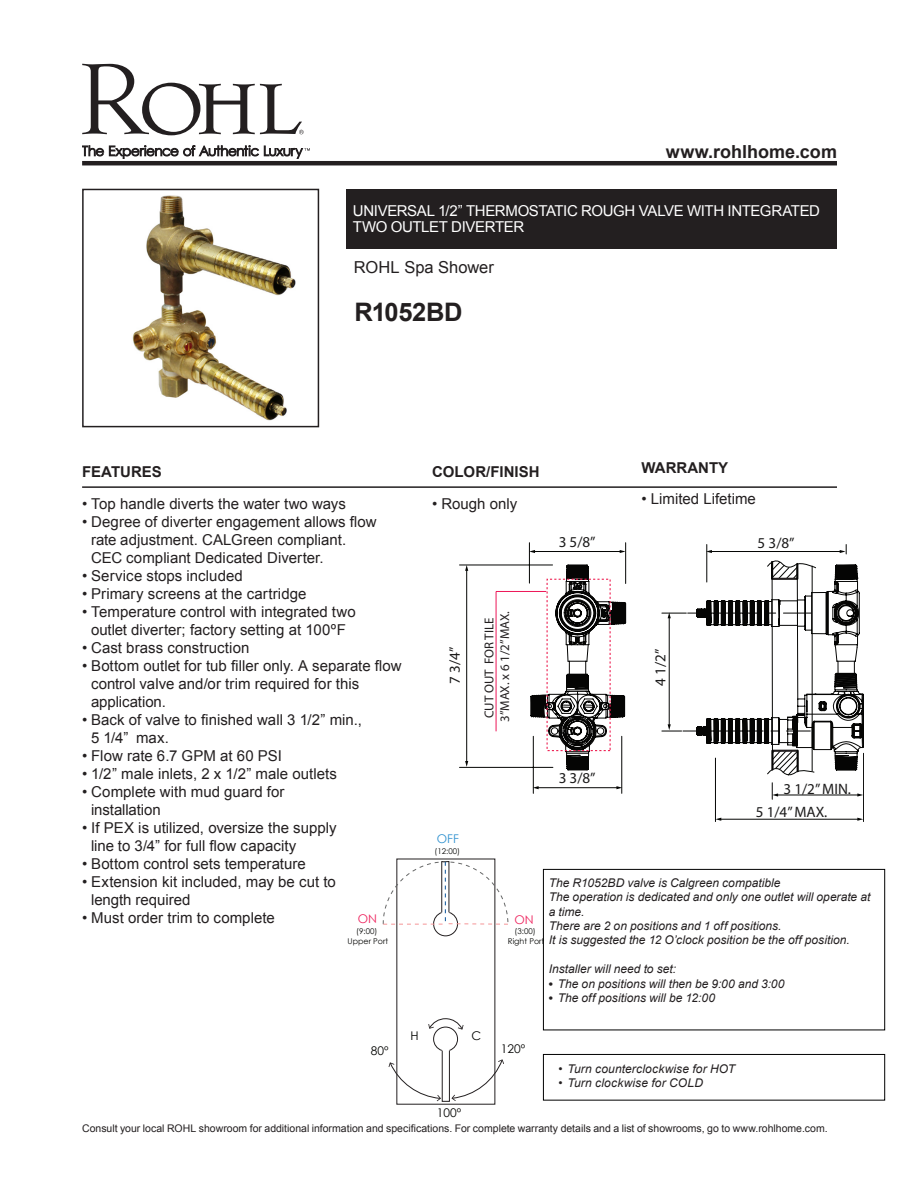
<style>
.page{position:relative;width:918px;height:1188px;background:#fff}
.page>*{position:absolute;margin:0;border:0;box-sizing:border-box;transform-origin:0 0}
.Product_Info_Nest{font:700 25.5px "Arial";letter-spacing:-.015em;color:#231f20}
.t1{font:700 18px "Arial";color:#231f20}
.t2{font:16.5px "Arial";color:#231f20}
.t3{font:15.15px/23.5px "Myriad Pro";color:#1c1b1b}
.Product_Info_Nest-2{font:15px "Arial";color:#231f20}
.Product_Title_Bar{font:15px/16.5px "Arial";letter-spacing:-.025em;color:#fff}
.t4{font:700 15px "Arial";color:#231f20}
.t5{font:12.9px/15.6px "Myriad Pro";color:#231f20}
.Product_Info_Nest-3{font:italic 12px/14.4px "Arial";letter-spacing:.005em;color:#231f20}
.t6{font:12px "Century Gothic";color:#040503}
.t7{font:12px "Century Gothic";color:#ee225d}
.t8{font:12px "Century Gothic";color:#2d90cf}
.t9{font:10.5px "Arial";color:#231f20}
.t10{font:7.95px "Century Gothic";color:#040503}
.s1{font-family:"Times"}
</style>
<div class="page">
<svg style="left:82px;top:64px;width:222px;height:71px"></svg>
<svg style="left:82px;top:145px;width:228px;height:14px"></svg>
<hr style="left:82px;top:161px;width:755px;height:4px;background:#231f20">
<div style="left:346px;top:189px;width:491px;height:59px;background:#231f20"></div>
<img style="left:132px;top:195px;width:164px;height:226px">
<div style="left:82px;top:189px;width:237px;height:238px;border:2px solid #231f20"></div>
<hr style="left:82px;top:486px;width:755px;height:2px;background:#231f20">
<div style="left:543px;top:1054px;width:342px;height:47px;border:1px solid #000"></div>
<div style="left:543px;top:869px;width:342px;height:161px;border:1px solid #000"></div>
<hr style="left:529px;top:543px;width:1px;height:40px;background:#040503">
<hr style="left:625px;top:543px;width:1px;height:41px;background:#040503">
<hr style="left:460px;top:565px;width:93px;height:1px;background:#040503">
<hr style="left:460px;top:767px;width:93px;height:1px;background:#040503">
<hr style="left:533px;top:736px;width:1px;height:57px;background:#040503">
<hr style="left:621px;top:736px;width:1px;height:57px;background:#040503">
<hr style="left:466px;top:570px;width:1px;height:192px;background:#040503">
<svg style="left:465px;top:761px;width:3px;height:6px"></svg>
<svg style="left:465px;top:565px;width:3px;height:6px"></svg>
<hr style="left:777px;top:795px;width:81px;height:1px;background:#040503">
<svg style="left:857px;top:793px;width:6px;height:4px"></svg>
<hr style="left:720px;top:819px;width:138px;height:1px;background:#040503">
<svg style="left:716px;top:818px;width:5px;height:3px"></svg>
<svg style="left:857px;top:818px;width:6px;height:3px"></svg>
<hr style="left:538px;top:787px;width:80px;height:1px;background:#040503">
<svg style="left:533px;top:786px;width:6px;height:3px"></svg>
<svg style="left:616px;top:786px;width:6px;height:3px"></svg>
<hr style="left:863px;top:753px;width:1px;height:69px;background:#050504">
<hr style="left:715px;top:758px;width:1px;height:64px;background:#050504">
<svg style="left:772px;top:783px;width:6px;height:16px"></svg>
<hr style="left:496px;top:591px;width:50px;height:1px;background:#ed1657">
<hr style="left:496px;top:591px;width:1px;height:140px;background:#ed1657">
<svg style="left:529px;top:545px;width:329px;height:232px"></svg>
<svg style="left:389px;top:1062px;width:52px;height:39px"></svg>
<svg style="left:451px;top:1059px;width:53px;height:42px"></svg>
<svg style="left:428px;top:1018px;width:36px;height:33px"></svg>
<div style="left:442px;top:1050px;width:8px;height:52px;border:1px solid #231f20"></div>
<svg style="left:383px;top:861px;width:126px;height:76px"></svg>
<p class="t1" style="left:666px;top:140px;width:173px">www.rohlhome.com</p>
<p class="Product_Title_Bar" style="left:353px;top:202px;width:469px">UNIVERSAL 1/2” THERMOSTATIC ROUGH VALVE WITH INTEGRATED<br>TWO OUTLET DIVERTER</p>
<p class="t2" style="left:354px;top:257px;width:142px">ROHL Spa Shower</p>
<p class="Product_Info_Nest" style="left:354px;top:295px;width:110px">R1052BD</p>
<p class="t4" style="left:642px;top:457px;width:88px">WARRANTY</p>
<p class="Product_Info_Nest-2" style="left:642px;top:489px;width:116px">• Limited Lifetime</p>
<p class="t4" style="left:82px;top:462px;width:81px">FEATURES</p>
<p class="Product_Info_Nest-2" style="left:82px;top:493px;width:265px">• Top handle diverts the water two ways</p>
<p class="Product_Info_Nest-2" style="left:82px;top:511px;width:296px">• Degree of diverter engagement allows flow</p>
<p class="Product_Info_Nest-2" style="left:91px;top:529px;width:257px">rate adjustment. CALGreen compliant.</p>
<p class="Product_Info_Nest-2" style="left:91px;top:547px;width:234px">CEC compliant Dedicated Diverter.</p>
<p class="Product_Info_Nest-2" style="left:82px;top:565px;width:162px">• Service stops included</p>
<p class="Product_Info_Nest-2" style="left:82px;top:583px;width:226px">• Primary screens at the cartridge</p>
<p class="Product_Info_Nest-2" style="left:82px;top:601px;width:275px">• Temperature control with integrated two</p>
<p class="Product_Info_Nest-2" style="left:91px;top:619px;width:256px">outlet diverter; factory setting at 100ºF</p>
<p class="Product_Info_Nest-2" style="left:82px;top:637px;width:169px">• Cast brass construction</p>
<p class="Product_Info_Nest-2" style="left:82px;top:655px;width:321px">• Bottom outlet for tub filler only. A separate flow</p>
<p class="Product_Info_Nest-2" style="left:91px;top:673px;width:270px">control valve and/or trim required for this</p>
<p class="Product_Info_Nest-2" style="left:91px;top:691px;width:76px">application.</p>
<p class="Product_Info_Nest-2" style="left:82px;top:709px;width:281px">• Back of valve to finished wall 3 1/2” min.,</p>
<p class="Product_Info_Nest-2" style="left:91px;top:727px;width:79px">5 1/4” max.</p>
<p class="Product_Info_Nest-2" style="left:82px;top:745px;width:201px">• Flow rate 6.7 GPM at 60 PSI</p>
<p class="Product_Info_Nest-2" style="left:82px;top:763px;width:256px">• 1/2” male inlets, 2 x 1/2” male outlets</p>
<p class="Product_Info_Nest-2" style="left:82px;top:781px;width:204px">• Complete with mud guard for</p>
<p class="Product_Info_Nest-2" style="left:91px;top:799px;width:71px">installation</p>
<p class="Product_Info_Nest-2" style="left:82px;top:817px;width:256px">• If PEX is utilized, oversize the supply</p>
<p class="Product_Info_Nest-2" style="left:91px;top:835px;width:207px">line to 3/4” for full flow capacity</p>
<p class="Product_Info_Nest-2" style="left:82px;top:853px;width:225px">• Bottom control sets temperature</p>
<p class="Product_Info_Nest-2" style="left:82px;top:871px;width:255px">• Extension kit included, may be cut to</p>
<p class="Product_Info_Nest-2" style="left:91px;top:889px;width:101px">length required</p>
<p class="Product_Info_Nest-2" style="left:82px;top:907px;width:194px">• Must order trim to complete</p>
<p class="t4" style="left:432px;top:462px;width:109px">COLOR/FINISH</p>
<p class="Product_Info_Nest-2" style="left:432px;top:493px;width:87px">• Rough only</p>
<p class="t3" style="left:559px;top:530px;width:38px">3 5/8”</p>
<p class="t3" style="left:758px;top:531px;width:38px">5 3/8”</p>
<p class="t5" style="left:481px;top:722px;width:112px;rotate:-90deg">CUT OUT FOR TILE<br>3”MAX. x 6 1/2”MAX.</p>
<p class="t3" style="left:443px;top:684px;width:38px;rotate:-90deg">7 3/4”</p>
<p class="t3" style="left:648px;top:686px;width:38px;rotate:-90deg">4 1/2”</p>
<p class="t3" style="left:559px;top:766px;width:38px">3 3/8”</p>
<p class="t3" style="left:756px;top:776px;width:97px;text-indent:28px">3 1/2” MIN.<br>5 1/4” MAX.</p>
<p class="t8" style="left:437px;top:831px;width:24px">OFF</p>
<p class="t10" style="left:435px;top:845px;width:27px">(12:00)</p>
<p class="Product_Info_Nest-3" style="left:549px;top:876px;width:233px">The R1052BD valve is Calgreen compatible</p>
<p class="Product_Info_Nest-3" style="left:549px;top:890px;width:323px">The operation is dedicated and only one outlet will operate at a time.</p>
<p class="Product_Info_Nest-3" style="left:549px;top:919px;width:234px">There are 2 on positions and 1 off positions.</p>
<p class="Product_Info_Nest-3" style="left:549px;top:933px;width:303px">It is suggested the 12 O’clock position be the off position.</p>
<p class="Product_Info_Nest-3" style="left:549px;top:962px;width:129px">Installer will need to set:</p>
<p class="Product_Info_Nest-3" style="left:549px;top:976px;width:237px"><span class="s1">•</span> The on positions will then be 9:00 and 3:00</p>
<p class="Product_Info_Nest-3" style="left:549px;top:991px;width:168px"><span class="s1">•</span> The off positions will be 12:00</p>
<p class="t7" style="left:358px;top:910px;width:21px">ON</p>
<p class="t7" style="left:515px;top:911px;width:21px">ON</p>
<p class="t10" style="left:356px;top:925px;width:23px">(9:00)</p>
<p class="t10" style="left:515px;top:925px;width:23px">(3:00)</p>
<p class="t10" style="left:348px;top:936px;width:42px">Upper Port</p>
<p class="t10" style="left:508px;top:936px;width:38px">Right Port</p>
<p class="t6" style="left:371px;top:1042px;width:19px">80º</p>
<p class="t6" style="left:411px;top:1027px;width:10px">H</p>
<p class="t6" style="left:472px;top:1027px;width:11px">C</p>
<p class="t6" style="left:437px;top:1104px;width:26px">100º</p>
<p class="t6" style="left:501px;top:1041px;width:26px">120º</p>
<p class="Product_Info_Nest-3" style="left:559px;top:1061px;width:178px">• Turn counterclockwise for HOT</p>
<p class="Product_Info_Nest-3" style="left:559px;top:1076px;width:146px">• Turn clockwise for COLD</p>
<p class="t9" style="left:82px;top:1121px;width:747px">Consult your local ROHL showroom for additional information and specifications. For complete warranty details and a list of showrooms, go to www.rohlhome.com.</p>
</div>
